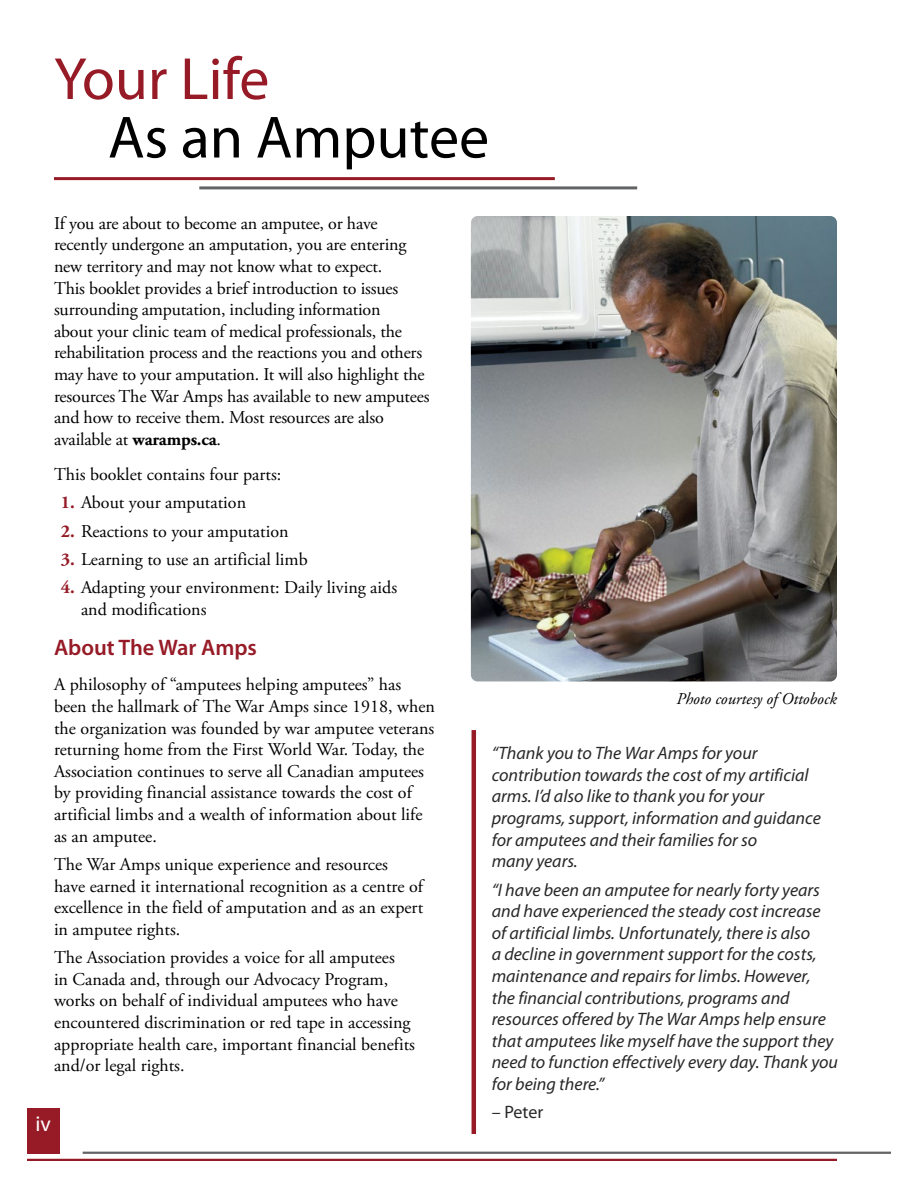
<style>
.page{position:relative;width:918px;height:1188px;background:#fff}
.page>*{position:absolute;margin:0;border:0;box-sizing:border-box;transform-origin:0 0}
.t1{font:60px "Myriad Pro";color:#000}
.t2{font:60px "Myriad Pro";color:#961b27}
.t3{font:600 22.5px "Myriad Pro";color:#961b27}
.t4{font:21.6px "Myriad Pro";color:#fff}
.t5{font:18px/21.6px "Adobe Garamond Pro";color:#000}
.t6{font:italic 18px/21.6px "Myriad Pro";color:#292829}
.t7{font:18px "Myriad Pro";letter-spacing:-.005em;color:#292829}
.t8{font:italic 16.5px "Adobe Garamond Pro";color:#000}
.s1{font-weight:700}
.s2{font-weight:700;color:#961b27}
</style>
<div class="page">
<hr style="left:27px;top:1159px;width:810px;height:2px;background:#961b27">
<hr style="left:83px;top:1152px;width:808px;height:2px;background:#636466">
<hr style="left:54px;top:177px;width:501px;height:3px;background:#961b27">
<hr style="left:199px;top:186px;width:438px;height:3px;background:#636466">
<div style="left:27px;top:1108px;width:32px;height:46px;background:#961b27"></div>
<hr style="left:472px;top:730px;width:4px;height:404px;background:#961b27">
<img style="left:471px;top:216px;width:366px;height:465px">
<h1 class="t2" style="left:54px;top:42px;width:217px">Your Life</h1>
<h1 class="t1" style="left:108px;top:100px;width:383px">As an Amputee</h1>
<p class="t5" style="left:54px;top:213px;width:377px">If you are about to become an amputee, or have recently undergone an amputation, you are entering new territory and may not know what to expect.<br>This booklet provides a brief introduction to issues surrounding amputation, including information<br>about your clinic team of medical professionals, the rehabilitation process and the reactions you and others may have to your amputation. It will also highlight the resources The War Amps has available to new amputees and how to receive them. Most resources are also available at <span class="s1">waramps.ca</span>.</p>
<p class="t5" style="left:54px;top:464px;width:229px">This booklet contains four parts:</p>
<p class="t5" style="left:61px;top:492px;width:187px"><span class="s2">1.</span> About your amputation</p>
<p class="t5" style="left:61px;top:521px;width:229px"><span class="s2">2.</span> Reactions to your amputation</p>
<p class="t5" style="left:61px;top:549px;width:248px"><span class="s2">3.</span> Learning to use an artificial limb</p>
<p class="t5" style="left:81px;top:577px;width:318px;text-indent:-20px"><span class="s2">4.</span> Adapting your environment: Daily living aids and modifications</p>
<p class="t3" style="left:54px;top:633px;width:205px">About The War Amps</p>
<p class="t5" style="left:54px;top:675px;width:382px">A philosophy of “amputees helping amputees” has been the hallmark of The War Amps since 1918, when the organization was founded by war amputee veterans returning home from the First World War. Today, the Association continues to serve all Canadian amputees by providing financial assistance towards the cost of artificial limbs and a wealth of information about life as an amputee.</p>
<p class="t5" style="left:54px;top:854px;width:371px">The War Amps unique experience and resources have earned it international recognition as a centre of excellence in the field of amputation and as an expert in amputee rights.</p>
<p class="t5" style="left:54px;top:947px;width:363px">The Association provides a voice for all amputees<br>in Canada and, through our Advocacy Program, works on behalf of individual amputees who have encountered discrimination or red tape in accessing appropriate health care, important financial benefits and/or legal rights.</p>
<p class="t4" style="left:35px;top:1110px;width:17px">iv</p>
<p class="t8" style="left:676px;top:689px;width:162px">Photo courtesy of Ottobock</p>
<p class="t6" style="left:492px;top:742px;width:331px">“Thank you to The War Amps for your contribution towards the cost of my artificial arms. I’d also like to thank you for your programs, support, information and guidance for amputees and their families for so<br>many years.</p>
<p class="t6" style="left:492px;top:878px;width:348px">“I have been an amputee for nearly forty years and have experienced the steady cost increase of artificial limbs. Unfortunately, there is also<br>a decline in government support for the costs, maintenance and repairs for limbs. However, the financial contributions, programs and resources offered by The War Amps help ensure that amputees like myself have the support they need to function effectively every day. Thank you for being there.”</p>
<p class="t7" style="left:492px;top:1101px;width:53px">– Peter</p>
</div>
